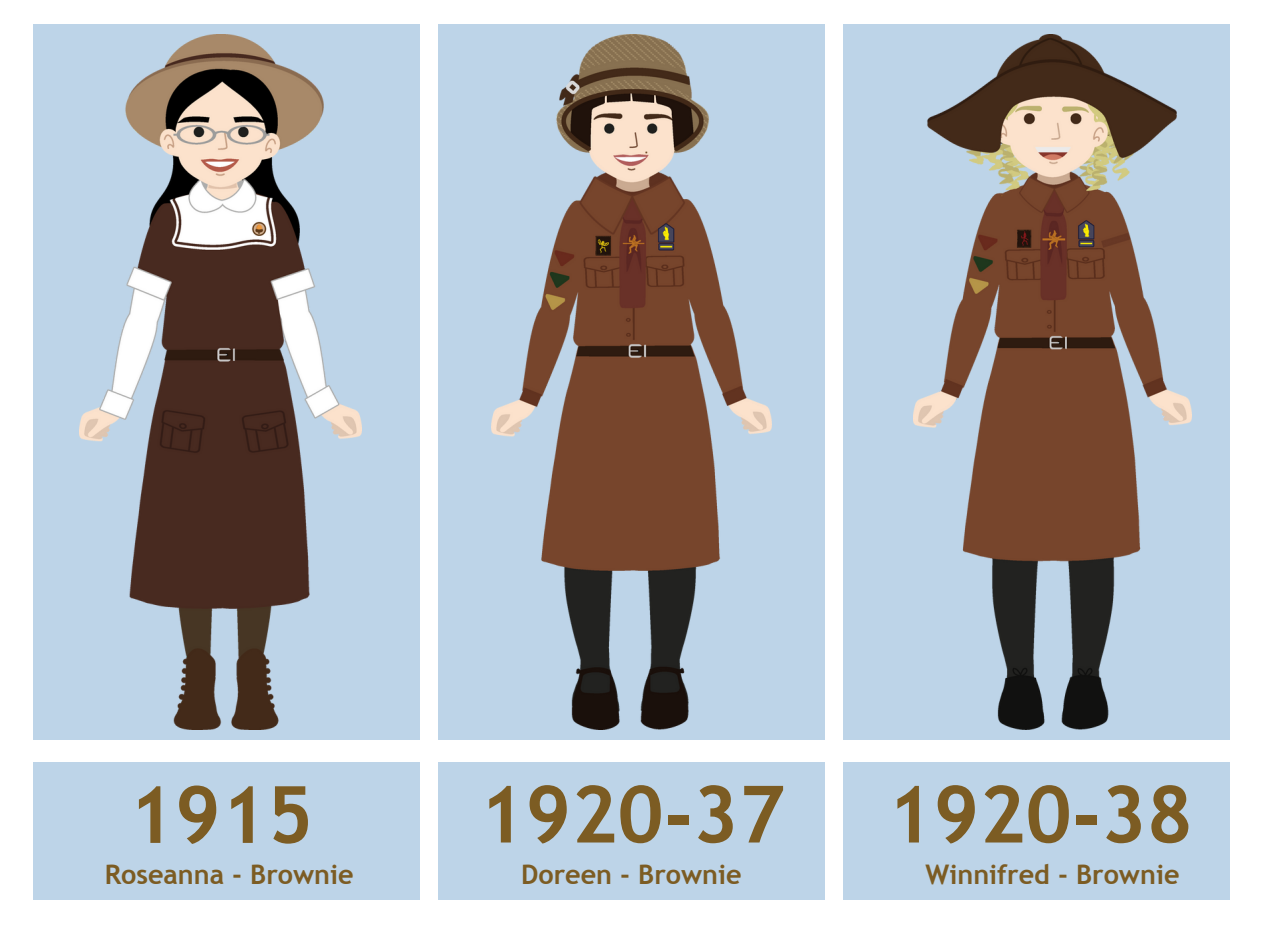
<style>
.page{position:relative;width:1263px;height:927px;background:#fff}
.page>*{position:absolute;margin:0;border:0;box-sizing:border-box;transform-origin:0 0}
.t1{font:700 78.9px "Trebuchet MS";color:#7c5c23}
.t2{font:700 78.75px "Trebuchet MS";color:#7c5c23}
.t3{font:700 27px "Trebuchet MS";color:#7c5c23}
</style>
<div class="page">
<div style="left:33px;top:25px;width:387px;height:715px;background:#bdd4e8"></div>
<div style="left:33px;top:762px;width:387px;height:137px;background:#bdd4e8"></div>
<div style="left:438px;top:25px;width:386px;height:715px;background:#bdd4e8"></div>
<div style="left:438px;top:762px;width:386px;height:137px;background:#bdd4e8"></div>
<div style="left:843px;top:25px;width:387px;height:715px;background:#bdd4e8"></div>
<div style="left:843px;top:762px;width:387px;height:137px;background:#bdd4e8"></div>
<img style="left:79px;top:35px;width:283px;height:695px">
<img style="left:491px;top:35px;width:280px;height:695px">
<img style="left:914px;top:35px;width:277px;height:695px">
<h2 class="t2" style="left:128px;top:769px;width:186px">1915</h2>
<h1 class="t1" style="left:479px;top:769px;width:307px">1920-37</h1>
<p class="t3" style="left:105px;top:859px;width:250px">Roseanna - Brownie</p>
<p class="t3" style="left:521px;top:859px;width:222px">Doreen - Brownie</p>
<p class="t3" style="left:925px;top:859px;width:255px">Winnifred - Brownie</p>
<h1 class="t1" style="left:887px;top:769px;width:307px">1920-38</h1>
</div>
